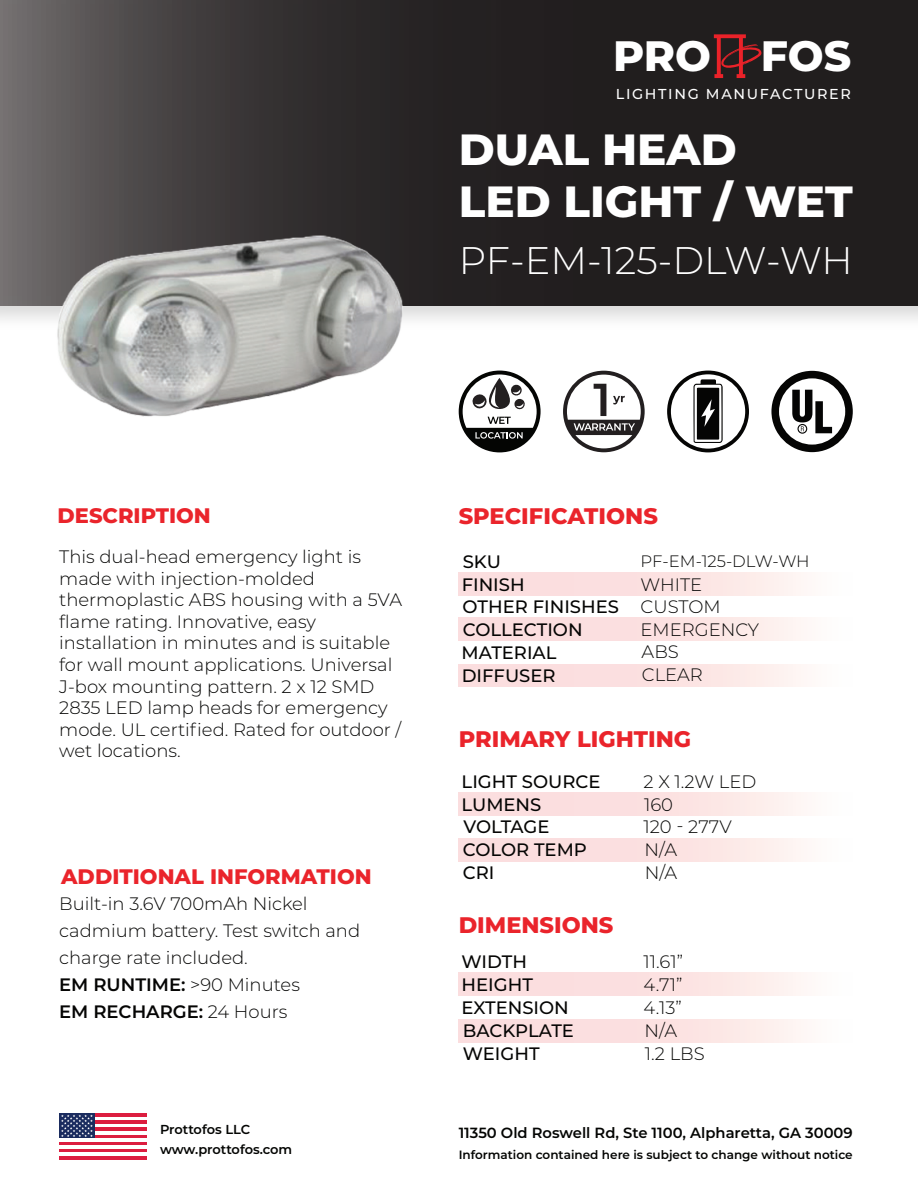
<style>
.page{position:relative;width:918px;height:1188px;background:#fff}
.page>*{position:absolute;margin:0;border:0;box-sizing:border-box;transform-origin:0 0}
.t1{font:800 43.65px/52.3px "Montserrat";color:#fff}
.t2{font:800 42.45px "Montserrat";letter-spacing:-.005em;color:#fff}
.t3{font:300 38.4px "Montserrat";color:#fff}
.t4{font:800 22.5px "Montserrat";color:#ea242b}
.t5{font:800 21px "Montserrat";color:#ea242b}
.t6{font:300 18px/21.6px "Montserrat";color:#050504}
.t7{font:500 18px/22.8px "Montserrat";color:#050504}
.t8{font:300 16.5px "Montserrat";color:#050504}
.t9{font:600 14.7px "Montserrat";color:#040503}
.t10{font:500 14.4px "Montserrat";letter-spacing:.115em;color:#fff}
.t11{font:600 13.05px/20.2px "Montserrat";letter-spacing:-.01em;color:#040503}
.t12{font:600 12px "Montserrat";color:#040503}
.s1{font-weight:600}
</style>
<div class="page">
<svg style="left:0;top:0;width:918px;height:306px;background:#2d292a"></svg>
<hr style="left:59px;top:1113px;width:88px;height:4px;background:#dc1d3f">
<hr style="left:59px;top:1121px;width:88px;height:3px;background:#dc1d3f">
<svg style="left:94px;top:1124px;width:53px;height:4px"></svg>
<hr style="left:59px;top:1128px;width:88px;height:3px;background:#dc1d3f">
<hr style="left:59px;top:1135px;width:88px;height:3px;background:#dc1d3f">
<hr style="left:59px;top:1142px;width:88px;height:3px;background:#dc1d3f">
<hr style="left:59px;top:1149px;width:88px;height:3px;background:#dc1d3f">
<hr style="left:59px;top:1156px;width:88px;height:4px;background:#dc1d3f">
<div style="left:59px;top:1113px;width:35px;height:25px;background:#1b2c5f"></div>
<svg style="left:61px;top:1115px;width:32px;height:22px"></svg>
<svg style="left:459px;top:371px;width:82px;height:81px"></svg>
<img style="left:32px;top:139px;width:394px;height:278px">
<svg style="left:667px;top:371px;width:82px;height:81px"></svg>
<svg style="left:771px;top:371px;width:82px;height:81px"></svg>
<div style="left:798px;top:424px;width:9px;height:10px;border:1px solid #050504;border-radius:50%"></div>
<svg style="left:563px;top:371px;width:82px;height:81px"></svg>
<div style="left:459px;top:1019px;width:394px;height:23px;background:linear-gradient(to right,#fad6d8,#fef6f4)"></div>
<div style="left:459px;top:664px;width:394px;height:23px;background:linear-gradient(to right,#fad6d8,#fef6f4)"></div>
<div style="left:459px;top:618px;width:394px;height:23px;background:linear-gradient(to right,#fad6d8,#fef6f4)"></div>
<div style="left:459px;top:573px;width:394px;height:22px;background:linear-gradient(to right,#fad6d8,#fef6f4)"></div>
<div style="left:459px;top:838px;width:394px;height:23px;background:linear-gradient(to right,#fad6d8,#fef6f4)"></div>
<div style="left:459px;top:793px;width:394px;height:23px;background:linear-gradient(to right,#fad6d8,#fef6f4)"></div>
<div style="left:459px;top:973px;width:394px;height:23px;background:linear-gradient(to right,#fad6d8,#fef6f4)"></div>
<svg style="left:714px;top:34px;width:48px;height:44px;background:#5f1f21"></svg>
<h2 class="t2" style="left:613px;top:25px;width:240px">PRO FOS</h2>
<p class="t10" style="left:616px;top:83px;width:237px">LIGHTING MANUFACTURER</p>
<p class="t5" style="left:58px;top:501px;width:155px">DESCRIPTION</p>
<h1 class="t1" style="left:459px;top:121px;width:395px">DUAL HEAD<br>LED LIGHT / WET</h1>
<h3 class="t3" style="left:459px;top:234px;width:396px">PF-EM-125-DLW-WH</h3>
<p class="t4" style="left:459px;top:499px;width:201px">SPECIFICATIONS</p>
<p class="t6" style="left:59px;top:545px;width:344px">This dual-head emergency light is made with injection-molded thermoplastic ABS housing with a 5VA flame rating. Innovative, easy installation in minutes and is suitable for wall mount applications. Universal J-box mounting pattern. 2 x 12 SMD 2835 LED lamp heads for emergency mode. UL certified. Rated for outdoor / wet locations.</p>
<p class="t7" style="left:462px;top:549px;width:159px">SKU<br>FINISH<br>OTHER FINISHES<br>COLLECTION<br>MATERIAL<br>DIFFUSER</p>
<p class="t7" style="left:462px;top:769px;width:140px">LIGHT SOURCE<br>LUMENS</p>
<p class="t7" style="left:463px;top:838px;width:126px">COLOR TEMP<br>CRI</p>
<p class="t8" style="left:641px;top:550px;width:171px">PF-EM-125-DLW-WH</p>
<p class="t6" style="left:641px;top:572px;width:120px;line-height:22.6px">WHITE<br>CUSTOM<br>EMERGENCY<br>ABS<br>CLEAR</p>
<p class="t4" style="left:459px;top:723px;width:234px">PRIMARY LIGHTING</p>
<p class="t6" style="left:644px;top:769px;width:114px;line-height:23.5px">2 X 1.2W LED<br>160</p>
<p class="t6" style="left:644px;top:815px;width:90px;line-height:22.6px">120 - 277V<br>N/A<br>N/A</p>
<p class="t7" style="left:464px;top:815px;width:87px">VOLTAGE</p>
<p class="t5" style="left:61px;top:861px;width:312px">ADDITIONAL INFORMATION</p>
<p class="t6" style="left:59px;top:890px;width:302px;line-height:27px">Built-in 3.6V 700mAh Nickel cadmium battery. Test switch and charge rate included.<br><span class="s1">EM RUNTIME:</span> &gt;90 Minutes<br><span class="s1">EM RECHARGE:</span> 24 Hours</p>
<p class="t4" style="left:459px;top:909px;width:156px">DIMENSIONS</p>
<p class="t6" style="left:644px;top:950px;width:41px">11.61”</p>
<p class="t7" style="left:462px;top:950px;width:114px">WIDTH<br>HEIGHT<br>EXTENSION<br>BACKPLATE<br>WEIGHT</p>
<p class="t6" style="left:644px;top:973px;width:40px;line-height:23.1px">4.71”<br>4.13”</p>
<p class="t6" style="left:645px;top:1019px;width:62px;line-height:23px">N/A<br>1.2 LBS</p>
<p class="t11" style="left:160px;top:1118px;width:134px">Prottofos LLC www.prottofos.com</p>
<p class="t9" style="left:459px;top:1123px;width:396px">11350 Old Roswell Rd, Ste 1100, Alpharetta, GA 30009</p>
<p class="t12" style="left:459px;top:1146px;width:396px">Information contained here is subject to change without notice</p>
</div>
